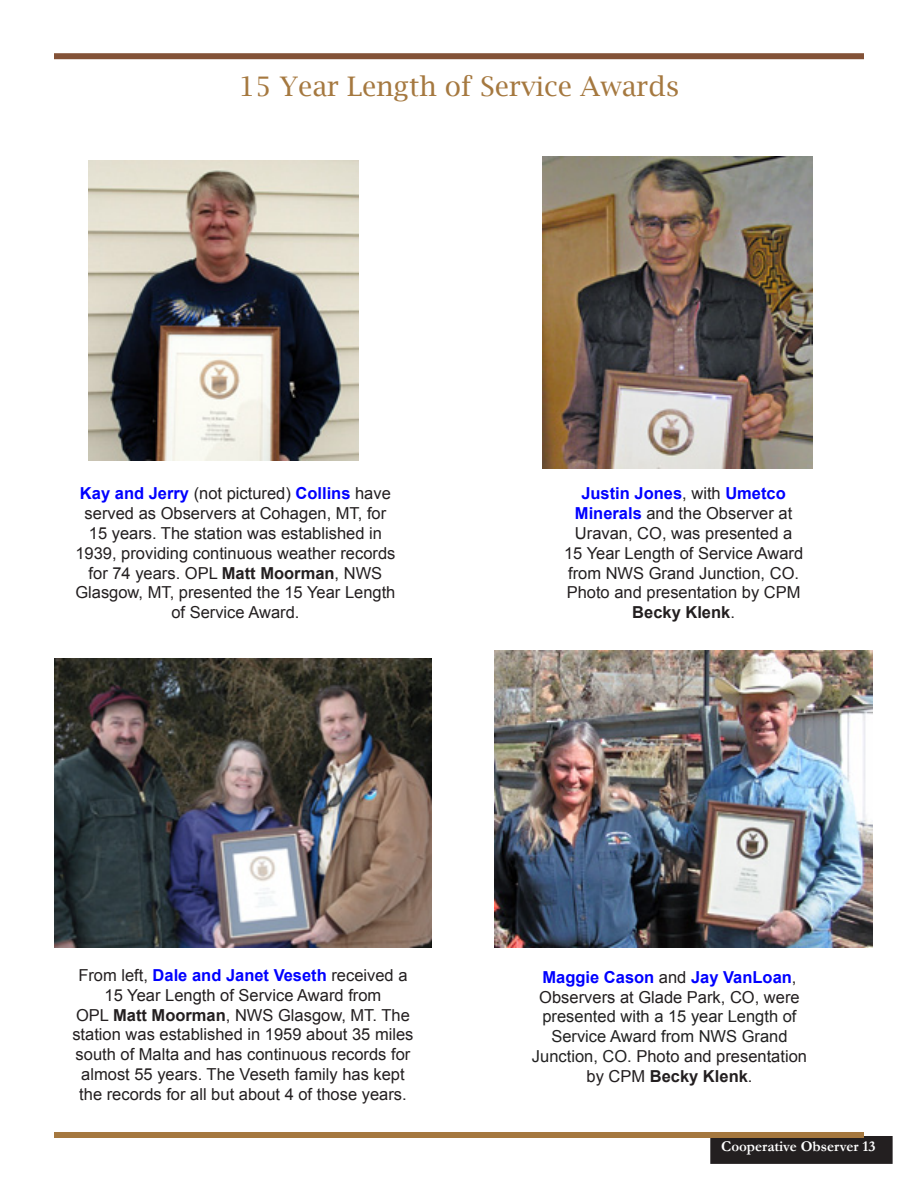
<style>
.page{position:relative;width:918px;height:1188px;background:#fff}
.page>*{position:absolute;margin:0;border:0;box-sizing:border-box;transform-origin:0 0}
.Headline{font:27px "Lucida Bright";color:#a5783f}
.cap1{font:16.5px/19.8px "Arial";color:#231f20;text-align:center}
.cap1-2{font:16.5px/19.8px "Arial";color:#222;text-align:center}
.t1{font:700 15px "Garamond";color:#fff}
.s1{font-weight:700;color:#00f}
.s2{font-weight:700}
.s3{color:#231f20}
.s4{font-weight:700;color:#231f20}
</style>
<div class="page">
<div style="left:711px;top:1137px;width:181px;height:26px;background:#231f20"></div>
<div style="left:710px;top:1136px;width:183px;height:28px;border:2px solid #231f20"></div>
<div style="left:54px;top:1132px;width:810px;height:6px;background:#a5783f"></div>
<img style="left:495px;top:651px;width:378px;height:297px">
<div style="left:54px;top:53px;width:810px;height:6px;background:#835237"></div>
<img style="left:89px;top:160px;width:270px;height:300px">
<img style="left:542px;top:157px;width:270px;height:312px">
<img style="left:54px;top:658px;width:378px;height:290px">
<p class="Headline" style="left:239px;top:71px;width:442px">15 Year Length of Service Awards</p>
<p class="cap1" style="left:75px;top:484px;width:322px"><span class="s1">Kay and Jerry</span> (not pictured) <span class="s1">Collins</span> have served as Observers at Cohagen, MT, for 15 years. The station was established in 1939, providing continuous weather records for 74 years. OPL <span class="s2">Matt Moorman</span>, NWS Glasgow, MT, presented the 15 Year Length of Service Award.</p>
<p class="cap1" style="left:564px;top:484px;width:241px"><span class="s1">Justin Jones</span>, with <span class="s1">Umetco<br>Minerals</span> and the Observer at<br>Uravan, CO, was presented a<br>15 Year Length of Service Award from NWS Grand Junction, CO.<br>Photo and presentation by CPM<br><span class="s2">Becky Klenk</span>.</p>
<p class="cap1" style="left:72px;top:966px;width:343px">From left, <span class="s1">Dale and Janet Veseth</span> received a 15 Year Length of Service Award from<br>OPL <span class="s2">Matt Moorman</span>, NWS Glasgow, MT. The station was established in 1959 about 35 miles south of Malta and has continuous records for almost 55 years. The Veseth family has kept the records for all but about 4 of those years.</p>
<p class="cap1-2" style="left:532px;top:967px;width:277px"><span class="s1">Maggie Cason</span> <span class="s3">and</span> <span class="s1">Jay VanLoan</span><span class="s3">,<br>Observers at Glade Park, CO, were </span>presented with a 15 year Length of<br>Service Award from NWS Grand<br>Junction, CO. <span class="s3">Photo and presentation by CPM</span> <span class="s4">Becky Klenk</span><span class="s3">.</span></p>
<p class="t1" style="left:721px;top:1136px;width:156px">Cooperative Observer 13</p>
</div>
